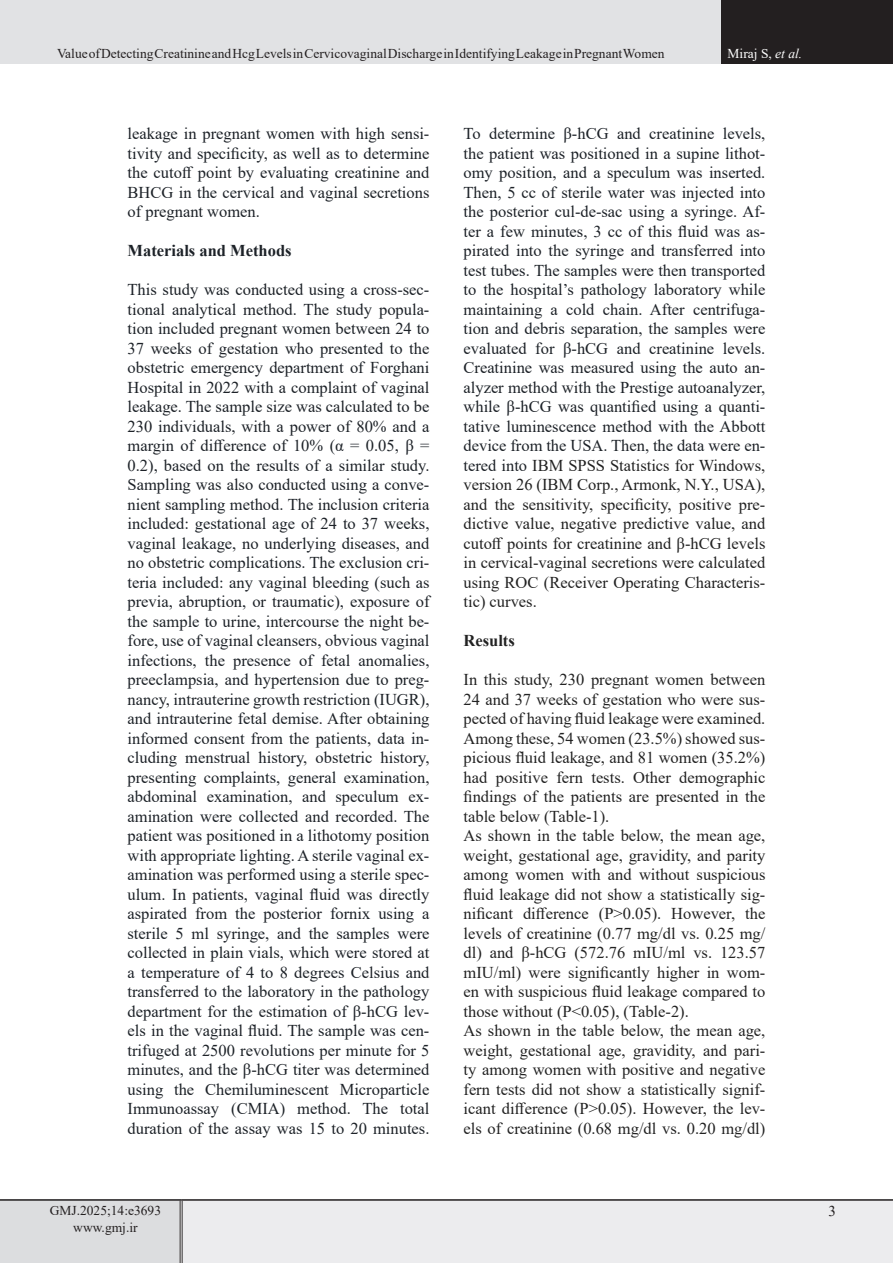
<style>
.page{position:relative;width:893px;height:1263px;background:#fff}
.page>*{position:absolute;margin:0;border:0;box-sizing:border-box;transform-origin:0 0}
.t1{font:16.5px/19.5px "Times New Roman";color:#1d2228;text-align:justify}
.t2{font:16.5px/19.5px "Times New Roman";color:#222;text-align:justify}
.t3{font:700 16.5px "Times New Roman";color:#1d2228}
.t4{font:700 16.5px "Times New Roman";color:#222}
.t5{font:15px "Times New Roman";color:#231f20}
.eeeeeeeeeeee{font:13.5px "Times New Roman";color:#231f20}
.t6{font:13.5px "Times New Roman";color:#fff}
.s1{font-style:italic}
.s2{color:#222}
</style>
<div class="page">
<div style="left:0;top:0;width:722px;height:64px;background:#e1e2e4"></div>
<div style="left:722px;top:0;width:171px;height:64px;background:#231f20"></div>
<div style="left:0;top:1200px;width:181px;height:63px;background:#dcdddf"></div>
<div style="left:181px;top:1200px;width:712px;height:63px;background:#ececee"></div>
<hr style="left:180px;top:1201px;width:3px;height:62px;background:#fff">
<hr style="left:180px;top:1201px;width:1px;height:62px;background:#231f20">
<hr style="left:182px;top:1201px;width:1px;height:62px;background:#231f20">
<hr style="left:0;top:1199px;width:181px;height:2px;background:#231f20">
<hr style="left:181px;top:1199px;width:712px;height:2px;background:#231f20">
<p class="eeeeeeeeeeee" style="left:57px;top:44px;width:609px">Value of Detecting Creatinine and Hcg Levels in Cervicovaginal Discharge in Identifying Leakage in Pregnant Women</p>
<p class="t6" style="left:728px;top:44px;width:76px">Miraj S, <span class="s1">et al.</span></p>
<p class="t1" style="left:128px;top:123px;width:303px">leakage in pregnant women with high sensi&shy;tivity and specificity, as well as to determine the cutoff point by evaluating creatinine and BHCG in the cervical and vaginal secretions of pregnant women.</p>
<p class="t3" style="left:128px;top:239px;width:166px">Materials and Methods</p>
<p class="t1" style="left:128px;top:279px;width:303px">This study was conducted using a cross-sec&shy;tional analytical method. The study popula&shy;tion included pregnant women between 24 to 37 weeks of gestation who presented to the obstetric emergency department of Forghani Hospital in 2022 with a complaint of vaginal leakage. The sample size was calculated to be 230 individuals, with a power of 80% and a margin of difference of 10% (α = 0.05, β = 0.2), based on the results of a similar study.<br>Sampling was also conducted using a conve&shy;nient sampling method. The inclusion criteria included: gestational age of 24 to 37 weeks, vaginal leakage, no underlying diseases, and no obstetric complications. The exclusion cri&shy;teria included: any vaginal bleeding (such as previa, abruption, or traumatic), exposure of the sample to urine, intercourse the night be&shy;fore, use of vaginal cleansers, obvious vaginal infections, the presence of fetal anomalies, preeclampsia, and hypertension due to preg&shy;nancy, intrauterine growth restriction (IUGR), and intrauterine fetal demise. After obtaining informed consent from the patients, data in&shy;cluding menstrual history, obstetric history, presenting complaints, general examination, abdominal examination, and speculum ex&shy;amination were collected and recorded. The patient was positioned in a lithotomy position with appropriate lighting. A sterile vaginal ex&shy;amination was performed using a sterile spec&shy;ulum. In patients, vaginal fluid was directly aspirated from the posterior fornix using a sterile 5 ml syringe, and the samples were collected in plain vials, which were stored at a temperature of 4 to 8 degrees Celsius and transferred to the laboratory in the pathology department for the estimation of β-hCG lev&shy;els in the vaginal fluid. The sample was cen&shy;trifuged at 2500 revolutions per minute for 5 minutes, and the β-hCG titer was determined using the Chemiluminescent Microparticle Immunoassay (CMIA) method. The total duration of the assay was 15 to 20 minutes.</p>
<p class="eeeeeeeeeeee" style="left:50px;top:1201px;width:113px">GMJ.2025;14:e3693</p>
<p class="eeeeeeeeeeee" style="left:73px;top:1217px;width:66px">www.gmj.ir</p>
<p class="t1" style="left:463px;top:123px;width:303px">To determine β-hCG and creatinine levels, the patient was positioned in a supine lithot&shy;omy position, and a speculum was inserted.<br>Then, 5 cc of sterile water was injected into the posterior cul-de-sac using a syringe. Af&shy;ter a few minutes, 3 cc of this fluid was as&shy;pirated into the syringe and transferred into test tubes. The samples were then transported to the hospital’s pathology laboratory while maintaining a cold chain. After centrifuga&shy;tion and debris separation, the samples were evaluated for β-hCG and creatinine levels.<br>Creatinine was measured using the auto an&shy;alyzer method with the Prestige autoanalyzer, while β-hCG was quantified using a quanti&shy;tative luminescence method with the Abbott device from the USA. Then, the data were en&shy;tered into <span class="s2">IBM SPSS Statistics for Windows, version 26 (IBM Corp., Armonk, N.Y., USA), and the sensitivity, specificity, positive pre&shy;dictive value, negative predictive value, and cutoff points for creatinine and β-hCG levels in cervical-vaginal secretions were calculated using ROC (Receiver Operating Characteris&shy;tic) curves.</span></p>
<p class="t4" style="left:463px;top:629px;width:53px">Results</p>
<p class="t2" style="left:463px;top:669px;width:303px">In this study, 230 pregnant women between 24 and 37 weeks of gestation who were sus&shy;pected of having fluid leakage were examined.<br>Among these, 54 women (23.5%) showed sus&shy;picious fluid leakage, and 81 women (35.2%) had positive fern tests. Other demographic findings of the patients are presented in the table below (Table-1).</p>
<p class="t2" style="left:463px;top:825px;width:303px">As shown in the table below, the mean age, weight, gestational age, gravidity, and parity among women with and without suspicious fluid leakage did not show a statistically sig&shy;nificant difference (P&gt;0.05). However, the levels of creatinine (0.77 mg/dl vs. 0.25 mg/ dl) and β-hCG (572.76 mIU/ml vs. 123.57 mIU/ml) were significantly higher in wom&shy;en with suspicious fluid leakage compared to those without (P&lt;0.05), (Table-2).</p>
<p class="t2" style="left:463px;top:1020px;width:303px">As shown in the table below, the mean age, weight, gestational age, gravidity, and pari&shy;ty among women with positive and negative fern tests did not show a statistically signif&shy;icant difference (P&gt;0.05). However, the lev&shy;els of creatinine (0.68 mg/dl vs. 0.20 mg/dl)</p>
<p class="t5" style="left:828px;top:1201px;width:9px">3</p>
</div>
